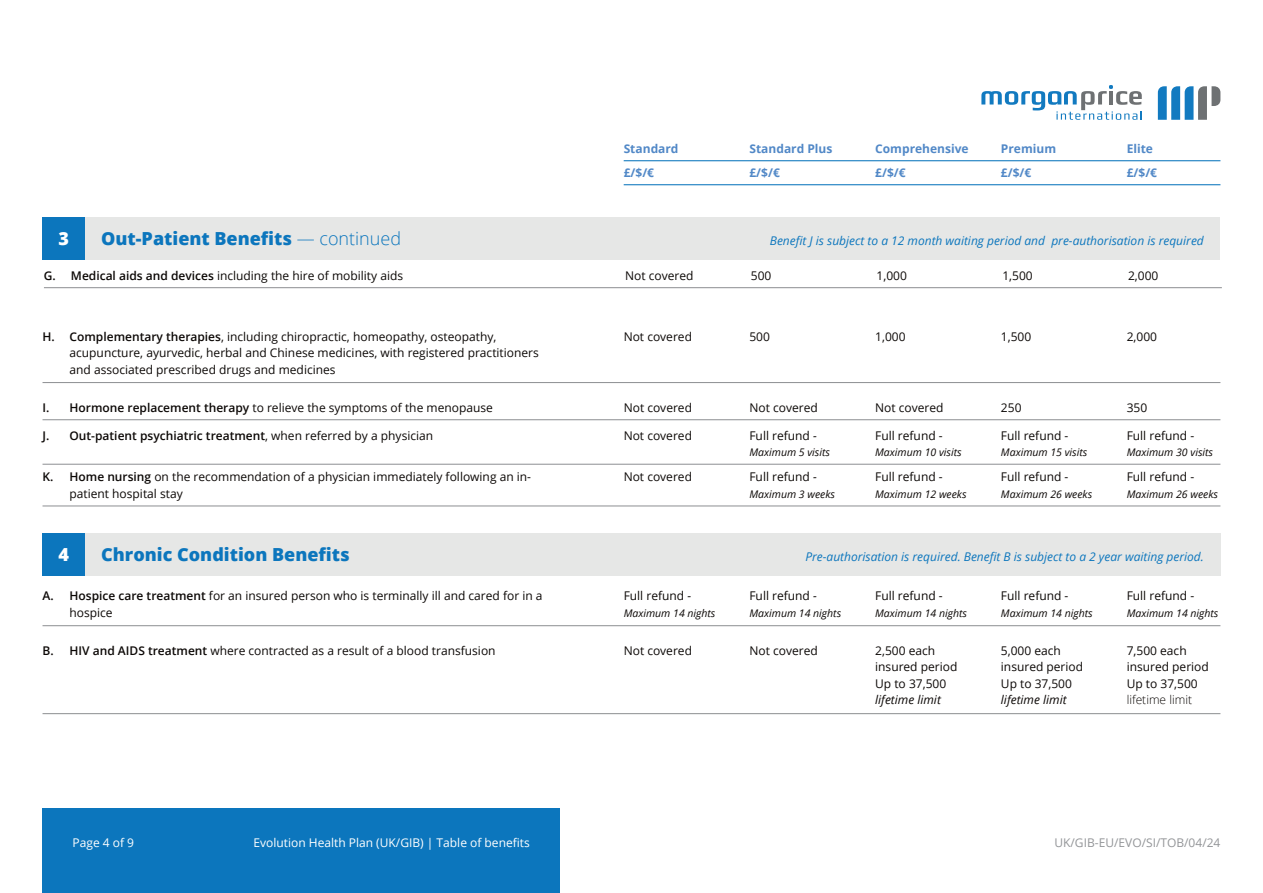
<style>
.page{position:relative;width:1263px;height:893px;background:#fff}
.page>*{position:absolute;margin:0;border:0;box-sizing:border-box;transform-origin:0 0}
.t1{font:800 18px "Open Sans";color:#0c76bd}
.t2{font:800 18px "Open Sans";color:#fff}
.t3{font:12px/16.5px "Open Sans";color:#0c0806}
.t4{font:italic 12px "Open Sans";color:#0c76bd}
.t5{font:700 12px "Open Sans";color:#5188c7}
.t6{font:600 12px "Open Sans";color:#0c0806}
.t7{font:12px "Open Sans";color:#fff}
.t8{font:italic 12px/16.5px "Open Sans";color:#0c0806}
.t9{font:12px "Open Sans";color:#939598}
.t10{font:300 12px/16.5px "Open Sans";color:#0c0806}
.t11{font:italic 10.5px "Open Sans";color:#0c0806}
.s1{font-weight:300}
.s2{font-weight:600}
.s3{font-weight:400}
.s4{font-style:italic}
.s5{font-style:normal}
</style>
<div class="page">
<div style="left:43px;top:808px;width:517px;height:85px;background:#0c76bd"></div>
<svg style="left:981px;top:85px;width:161px;height:35px"></svg>
<svg style="left:1158px;top:86px;width:62px;height:34px"></svg>
<hr style="left:624px;top:184px;width:596px;height:1px;background:#0c76bd">
<hr style="left:624px;top:160px;width:596px;height:1px;background:#0c76bd">
<div style="left:43px;top:533px;width:1177px;height:42px;background:#e6e7e6"></div>
<div style="left:43px;top:533px;width:42px;height:42px;background:#0c76bd"></div>
<hr style="left:43px;top:625px;width:1177px;height:1px;background:#939598">
<hr style="left:43px;top:713px;width:1177px;height:1px;background:#939598">
<div style="left:43px;top:217px;width:1177px;height:43px;background:#e6e7e6"></div>
<div style="left:43px;top:217px;width:42px;height:43px;background:#0c76bd"></div>
<hr style="left:43px;top:464px;width:1177px;height:1px;background:#939598">
<hr style="left:43px;top:505px;width:1177px;height:1px;background:#939598">
<hr style="left:43px;top:382px;width:1177px;height:1px;background:#939598">
<hr style="left:43px;top:419px;width:1177px;height:1px;background:#939598">
<hr style="left:44px;top:287px;width:1178px;height:1px;background:#939598">
<p class="t5" style="left:624px;top:141px;width:56px">Standard</p>
<p class="t5" style="left:749px;top:141px;width:85px">Standard Plus</p>
<p class="t5" style="left:875px;top:141px;width:95px">Comprehensive</p>
<p class="t5" style="left:1001px;top:141px;width:57px">Premium</p>
<p class="t5" style="left:1127px;top:141px;width:28px">Elite</p>
<p class="t5" style="left:624px;top:165px;width:32px">£/$/€</p>
<p class="t5" style="left:749px;top:165px;width:32px">£/$/€</p>
<p class="t5" style="left:875px;top:165px;width:32px">£/$/€</p>
<p class="t5" style="left:1001px;top:165px;width:32px">£/$/€</p>
<p class="t5" style="left:1127px;top:165px;width:32px">£/$/€</p>
<p class="t2" style="left:59px;top:225px;width:12px">3</p>
<p class="t1" style="left:101px;top:225px;width:301px">Out-Patient Benefits <span class="s1">— continued</span></p>
<p class="t4" style="left:770px;top:233px;width:435px">Benefit J is subject to a 12 month waiting period and pre-authorisation is required</p>
<p class="t3" style="left:44px;top:267px;width:361px"><span class="s2">G. Medical aids and devices</span> including the hire of mobility aids</p>
<p class="t3" style="left:625px;top:267px;width:70px">Not covered</p>
<p class="t3" style="left:751px;top:267px;width:22px">500</p>
<p class="t3" style="left:877px;top:267px;width:32px">1,000</p>
<p class="t3" style="left:1002px;top:267px;width:32px">1,500</p>
<p class="t3" style="left:1128px;top:267px;width:32px">2,000</p>
<p class="t3" style="left:70px;top:328px;width:471px;text-indent:-27px"><span class="s2">H. Complementary therapies</span>, including chiropractic, homeopathy, osteopathy, acupuncture, ayurvedic, herbal and Chinese medicines, with registered practitioners and associated prescribed drugs and medicines</p>
<p class="t3" style="left:624px;top:328px;width:70px">Not covered</p>
<p class="t3" style="left:749px;top:328px;width:22px">500</p>
<p class="t3" style="left:875px;top:328px;width:32px">1,000</p>
<p class="t3" style="left:1001px;top:328px;width:32px">1,500</p>
<p class="t3" style="left:1127px;top:328px;width:32px">2,000</p>
<p class="t3" style="left:43px;top:399px;width:452px"><span class="s2">I. Hormone replacement therapy</span> to relieve the symptoms of the menopause</p>
<p class="t3" style="left:624px;top:399px;width:70px">Not covered</p>
<p class="t3" style="left:749px;top:399px;width:70px">Not covered</p>
<p class="t3" style="left:875px;top:399px;width:70px">Not covered</p>
<p class="t3" style="left:1001px;top:399px;width:22px">250</p>
<p class="t3" style="left:1127px;top:399px;width:22px">350</p>
<p class="t6" style="left:43px;top:427px;width:392px">J. Out-patient psychiatric treatment<span class="s3">, when referred by a physician</span></p>
<p class="t3" style="left:875px;top:427px;width:69px">Full refund -</p>
<p class="t11" style="left:875px;top:445px;width:88px">Maximum 10 visits</p>
<p class="t3" style="left:624px;top:427px;width:70px">Not covered</p>
<p class="t3" style="left:749px;top:427px;width:69px">Full refund <span class="s4">-</span></p>
<p class="t11" style="left:749px;top:445px;width:82px">Maximum 5 visits</p>
<p class="t3" style="left:1001px;top:427px;width:69px">Full refund -</p>
<p class="t11" style="left:1001px;top:445px;width:88px">Maximum 15 visits</p>
<p class="t3" style="left:1127px;top:427px;width:69px">Full refund -</p>
<p class="t11" style="left:1127px;top:445px;width:88px">Maximum 30 visits</p>
<p class="t3" style="left:70px;top:468px;width:463px;text-indent:-27px"><span class="s2">K. Home nursing</span> on the recommendation of a physician immediately following an in&shy;patient hospital stay</p>
<p class="t3" style="left:875px;top:468px;width:69px">Full refund -</p>
<p class="t3" style="left:624px;top:468px;width:70px">Not covered</p>
<p class="t3" style="left:749px;top:468px;width:69px">Full refund <span class="s4">-</span></p>
<p class="t11" style="left:749px;top:487px;width:87px">Maximum 3 weeks</p>
<p class="t11" style="left:875px;top:487px;width:93px">Maximum 12 weeks</p>
<p class="t3" style="left:1001px;top:468px;width:69px">Full refund -</p>
<p class="t11" style="left:1001px;top:487px;width:93px">Maximum 26 weeks</p>
<p class="t3" style="left:1127px;top:468px;width:69px">Full refund -</p>
<p class="t11" style="left:1127px;top:487px;width:93px">Maximum 26 weeks</p>
<p class="t2" style="left:59px;top:541px;width:12px">4</p>
<p class="t1" style="left:101px;top:541px;width:250px">Chronic Condition Benefits</p>
<p class="t3" style="left:70px;top:587px;width:474px;text-indent:-27px"><span class="s2">A. Hospice care treatment</span> for an insured person who is terminally ill and cared for in a hospice</p>
<p class="t3" style="left:43px;top:642px;width:455px"><span class="s2">B. HIV and AIDS treatment</span> where contracted as a result of a blood transfusion</p>
<p class="t3" style="left:875px;top:642px;width:84px">2,500 each insured period</p>
<p class="t8" style="left:875px;top:675px;width:73px"><span class="s5">Up to 37,500 </span>lifetime limit</p>
<p class="t4" style="left:805px;top:548px;width:400px">Pre-authorisation is required. Benefit B is subject to a 2 year waiting period.</p>
<p class="t3" style="left:875px;top:587px;width:69px">Full refund -</p>
<p class="t11" style="left:875px;top:606px;width:93px">Maximum 14 nights</p>
<p class="t3" style="left:624px;top:587px;width:69px">Full refund <span class="s4">-</span></p>
<p class="t11" style="left:624px;top:606px;width:93px">Maximum 14 nights</p>
<p class="t3" style="left:749px;top:587px;width:69px">Full refund <span class="s4">-</span></p>
<p class="t11" style="left:749px;top:606px;width:93px">Maximum 14 nights</p>
<p class="t3" style="left:1001px;top:587px;width:69px">Full refund -</p>
<p class="t11" style="left:1001px;top:606px;width:93px">Maximum 14 nights</p>
<p class="t3" style="left:1127px;top:587px;width:69px">Full refund -</p>
<p class="t11" style="left:1127px;top:606px;width:93px">Maximum 14 nights</p>
<p class="t3" style="left:624px;top:642px;width:70px">Not covered</p>
<p class="t3" style="left:749px;top:642px;width:70px">Not covered</p>
<p class="t3" style="left:1001px;top:642px;width:84px">5,000 each insured period</p>
<p class="t8" style="left:1001px;top:675px;width:73px"><span class="s5">Up to 37,500 </span>lifetime limit</p>
<p class="t3" style="left:1127px;top:642px;width:84px">7,500 each insured period</p>
<p class="t10" style="left:1127px;top:675px;width:73px"><span class="s3">Up to 37,500 </span>lifetime limit</p>
<p class="t7" style="left:73px;top:834px;width:63px">Page 4 of 9</p>
<p class="t7" style="left:253px;top:834px;width:278px">Evolution Health Plan (UK/GIB) | Table of benefits</p>
<p class="t9" style="left:1054px;top:834px;width:167px">UK/GIB-EU/EVO/SI/TOB/04/24</p>
</div>
